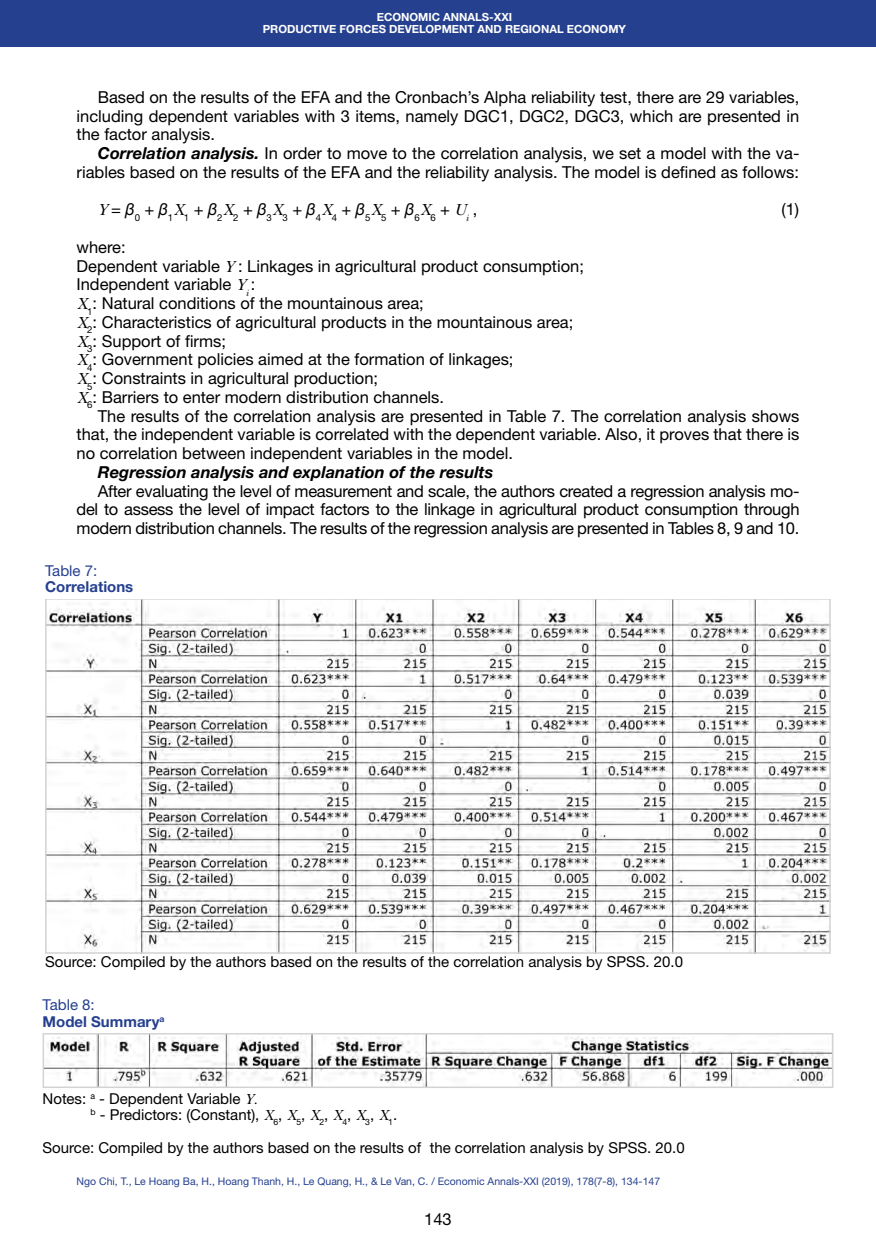
<style>
.page{position:relative;width:876px;height:1246px;background:#fff}
.page>*{position:absolute;margin:0;border:0;box-sizing:border-box;transform-origin:0 0}
.Абзац_2019{font:16.5px/18.8px "Helvetica Neue LTW1 G";color:#000;text-align:justify}
.Список_2019{font:16.5px "Helvetica Neue LTW1 G";color:#000}
.Абзац_2019-2{font:italic 700 16.5px "Helvetica Neue LTW1 G";color:#000}
.Таблицы__рисунки__по{font:15px "Helvetica Neue LTW1 G";color:#000}
.Таблицы___рисунки_ша{font:700 15px "Helvetica Neue LTW1 G";color:#25408f}
.Таблицы___рисунки_ша-2{font:15px "Helvetica Neue LTW1 G";color:#25408f}
.Посада_2016{font:700 11.25px "Helvetica Neue LTW1 G";color:#fff}
.Нижний_колонтитул_20{font:10.5px "Helvetica Neue LTW1 G";color:#25408f}
.Абзац_2019-3{font:9.6px "Helvetica Neue LTW1 G";color:#000}
.s1{font-weight:700;font-style:italic}
.s2{font-family:"New Baskerville C";font-style:italic}
</style>
<div class="page">
<div style="left:0;top:0;width:876px;height:47px;background:#25408f"></div>
<img style="left:48px;top:601px;width:780px;height:350px">
<div style="left:45px;top:598px;width:786px;height:356px;border:2px solid #d1d3d4"></div>
<img style="left:46px;top:1036px;width:784px;height:49px">
<div style="left:43px;top:1033px;width:790px;height:55px;border:2px solid #d1d3d4"></div>
<p class="Посада_2016" style="left:377px;top:10px;width:137px">ECONOMIC ANNALS-XXI</p>
<p class="Посада_2016" style="left:263px;top:22px;width:365px">PRODUCTIVE FORCES DEVELOPMENT AND REGIONAL ECONOMY</p>
<p class="Абзац_2019" style="left:77px;top:87px;width:724px;text-indent:21px">Based on the results of the EFA and the Cronbach’s Alpha reliability test, there are 29 variables, including dependent variables with 3 items, namely DGC1, DGC2, DGC3, which are presented in the factor analysis.</p>
<p class="Абзац_2019" style="left:77px;top:144px;width:724px;text-align:right"><span class="s1">Correlation analysis.</span> In order to move to the correlation analysis, we set a model with the va&shy;riables based on the results of the EFA and the reliability analysis. The model is defined as follows:</p>
<p class="Абзац_2019-3" style="left:98px;top:211px;width:381px"><sup>Y</sup> <sup>=</sup> <sup>β</sup>0 <sup>+</sup> <sup>β</sup>1<sup>X</sup>1 <sup>+</sup> <sup>β</sup>2<sup>X</sup>2 <sup>+</sup> <sup>β</sup>3<sup>X</sup>3 <sup>+</sup> <sup>β</sup>4<sup>X</sup>4 <sup>+</sup> <sup>β</sup>5<sup>X</sup>5 <sup>+</sup> <sup>β</sup>6<sup>X</sup>6 <sup>+</sup> <sup>U</sup><span class="s2">i</span> <sup>,</sup></p>
<p class="Абзац_2019" style="left:781px;top:200px;width:19px">(1)</p>
<p class="Список_2019" style="left:77px;top:237px;width:51px">where:</p>
<p class="Список_2019" style="left:77px;top:255px;width:509px">Dependent variable <span class="s2">Y</span> : Linkages in agricultural product consumption;</p>
<p class="Список_2019" style="left:77px;top:274px;width:180px">Independent variable <span class="s2">Y</span><sub>i</sub> :</p>
<p class="Список_2019" style="left:77px;top:293px;width:349px"><span class="s2">X</span><sub>1</sub>: Natural conditions of the mountainous area;</p>
<p class="Список_2019" style="left:77px;top:312px;width:498px"><span class="s2">X</span><sub>2</sub>: Characteristics of agricultural products in the mountainous area;</p>
<p class="Список_2019" style="left:77px;top:330px;width:151px"><span class="s2">X</span><sub>3</sub>: Support of firms;</p>
<p class="Список_2019" style="left:77px;top:349px;width:438px"><span class="s2">X</span><sub>4</sub>: Government policies aimed at the formation of linkages;</p>
<p class="Список_2019" style="left:77px;top:368px;width:303px"><span class="s2">X</span><sub>5</sub>: Constraints in agricultural production;</p>
<p class="Список_2019" style="left:77px;top:387px;width:369px"><span class="s2">X</span><sub>6</sub>: Barriers to enter modern distribution channels.</p>
<p class="Абзац_2019" style="left:77px;top:406px;width:724px;text-indent:21px">The results of the correlation analysis are presented in Table 7. The correlation analysis shows that, the independent variable is correlated with the dependent variable. Also, it proves that there is no correlation between independent variables in the model.</p>
<p class="Абзац_2019-2" style="left:98px;top:462px;width:397px">Regression analysis and explanation of the results</p>
<p class="Абзац_2019" style="left:77px;top:481px;width:724px;text-indent:21px">After evaluating the level of measurement and scale, the authors created a regression analysis mo&shy;del to assess the level of impact factors to the linkage in agricultural product consumption through modern distribution channels. The results of the regression analysis are presented in Tables 8, 9 and 10.</p>
<p class="Таблицы___рисунки_ша-2" style="left:45px;top:561px;width:54px">Table 7:</p>
<p class="Таблицы___рисунки_ша" style="left:45px;top:577px;width:90px">Correlations</p>
<p class="Таблицы__рисунки__по" style="left:45px;top:953px;width:639px">Source: Compiled by the authors based on the results of the correlation analysis by SPSS. 20.0</p>
<p class="Таблицы___рисунки_ша-2" style="left:43px;top:996px;width:54px">Table 8:</p>
<p class="Таблицы___рисунки_ша" style="left:43px;top:1012px;width:123px">Model Summary<sup>a</sup></p>
<p class="Таблицы__рисунки__по" style="left:43px;top:1089px;width:217px">Notes: <sup>a</sup> - Dependent Variable <span class="s2">Y.</span></p>
<p class="Таблицы__рисунки__по" style="left:91px;top:1106px;width:308px"><sup>b</sup> - Predictors: (Constant), <span class="s2">X</span><sub>6</sub>, <span class="s2">X</span><sub>5</sub>, <span class="s2">X</span><sub>2</sub>, <span class="s2">X</span><sub>4</sub>, <span class="s2">X</span><sub>3</sub>, <span class="s2">X</span><sub>1</sub>.</p>
<p class="Таблицы__рисунки__по" style="left:43px;top:1139px;width:644px">Source: Compiled by the authors based on the results of the correlation analysis by SPSS. 20.0</p>
<p class="Нижний_колонтитул_20" style="left:77px;top:1174px;width:585px">Ngo Chi, T., Le Hoang Ba, H., Hoang Thanh, H., Le Quang, H., &amp; Le Van, C. / Economic Annals-XXI (2019), 178(7-8), 134-147</p>
<p class="Абзац_2019" style="left:424px;top:1209px;width:29px">143</p>
</div>
